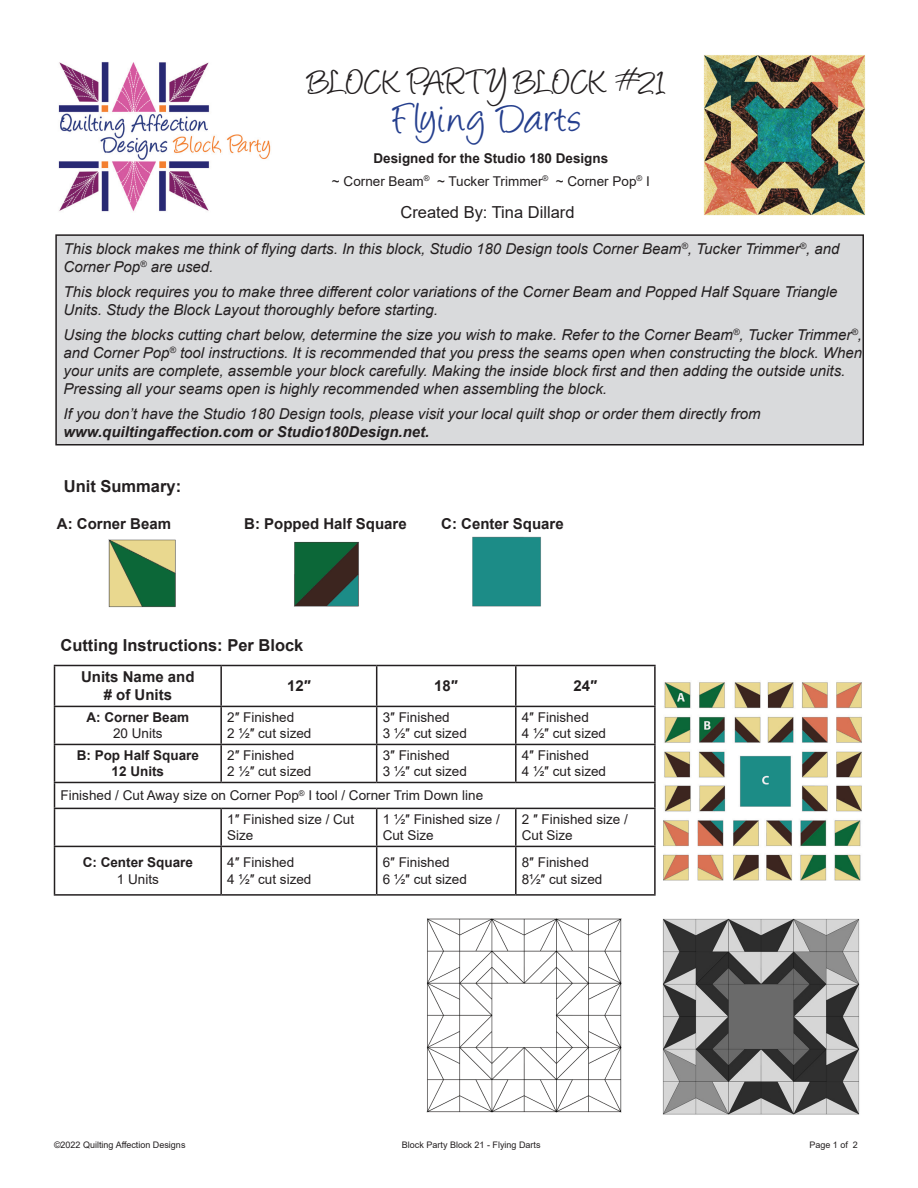
<style>
.page{position:relative;width:918px;height:1188px;background:#fff}
.page>*{position:absolute;margin:0;border:0;box-sizing:border-box;transform-origin:0 0}
.t1{font:48px "Angelina";letter-spacing:.04em;color:#253f8e}
.t2{font:39px "Angelina";letter-spacing:.025em;color:#231f20}
.t3{font:700 16.5px "Arial";color:#231f20}
.t4{font:16.5px "Arial";color:#231f20}
.t5{font:italic 15px/18px "Arial";color:#231f20}
.t6{font:700 15px "Arial";color:#231f20}
.t7{font:13.5px/16.2px "Arial";color:#231f20}
.t8{font:700 13.5px "Arial";color:#231f20}
.t9{font:9px "Arial";color:#231f20}
.s1{font-weight:700}
</style>
<div class="page">
<img style="left:58px;top:62px;width:213px;height:150px">
<div style="left:56px;top:235px;width:807px;height:210px;background:#d9dadc"></div>
<div style="left:55px;top:234px;width:809px;height:212px;border:2px solid #231f20"></div>
<img style="left:704px;top:55px;width:162px;height:161px">
<img style="left:426px;top:918px;width:196px;height:194px">
<img style="left:662px;top:918px;width:198px;height:197px">
<hr style="left:54px;top:665px;width:167px;height:1px;background:#231f20">
<hr style="left:54px;top:666px;width:1px;height:40px;background:#231f20">
<hr style="left:221px;top:665px;width:156px;height:1px;background:#231f20">
<hr style="left:220px;top:666px;width:2px;height:40px;background:#231f20">
<hr style="left:377px;top:665px;width:139px;height:1px;background:#231f20">
<hr style="left:376px;top:666px;width:1px;height:40px;background:#231f20">
<hr style="left:516px;top:665px;width:140px;height:1px;background:#231f20">
<hr style="left:515px;top:666px;width:2px;height:40px;background:#231f20">
<hr style="left:654px;top:666px;width:2px;height:40px;background:#231f20">
<hr style="left:54px;top:706px;width:167px;height:1px;background:#231f20">
<hr style="left:54px;top:707px;width:1px;height:37px;background:#231f20">
<hr style="left:221px;top:706px;width:156px;height:1px;background:#231f20">
<hr style="left:220px;top:707px;width:2px;height:37px;background:#231f20">
<hr style="left:377px;top:706px;width:139px;height:1px;background:#231f20">
<hr style="left:376px;top:707px;width:1px;height:37px;background:#231f20">
<hr style="left:516px;top:706px;width:140px;height:1px;background:#231f20">
<hr style="left:515px;top:707px;width:2px;height:37px;background:#231f20">
<hr style="left:654px;top:707px;width:2px;height:37px;background:#231f20">
<hr style="left:54px;top:744px;width:167px;height:1px;background:#231f20">
<hr style="left:54px;top:745px;width:1px;height:37px;background:#231f20">
<hr style="left:221px;top:744px;width:156px;height:1px;background:#231f20">
<hr style="left:220px;top:745px;width:2px;height:37px;background:#231f20">
<hr style="left:377px;top:744px;width:139px;height:1px;background:#231f20">
<hr style="left:376px;top:745px;width:1px;height:37px;background:#231f20">
<hr style="left:516px;top:744px;width:140px;height:1px;background:#231f20">
<hr style="left:515px;top:745px;width:2px;height:37px;background:#231f20">
<hr style="left:654px;top:745px;width:2px;height:37px;background:#231f20">
<hr style="left:54px;top:782px;width:167px;height:1px;background:#231f20">
<svg style="left:54px;top:783px;width:1px;height:25px"></svg>
<hr style="left:221px;top:782px;width:156px;height:1px;background:#231f20">
<hr style="left:377px;top:782px;width:139px;height:1px;background:#231f20">
<hr style="left:516px;top:782px;width:140px;height:1px;background:#231f20">
<hr style="left:654px;top:783px;width:2px;height:25px;background:#231f20">
<hr style="left:54px;top:808px;width:167px;height:1px;background:#231f20">
<hr style="left:54px;top:809px;width:1px;height:37px;background:#231f20">
<hr style="left:221px;top:808px;width:156px;height:1px;background:#231f20">
<hr style="left:220px;top:809px;width:2px;height:37px;background:#231f20">
<hr style="left:377px;top:808px;width:139px;height:1px;background:#231f20">
<hr style="left:376px;top:809px;width:1px;height:37px;background:#231f20">
<hr style="left:516px;top:808px;width:140px;height:1px;background:#231f20">
<hr style="left:515px;top:809px;width:2px;height:37px;background:#231f20">
<hr style="left:654px;top:809px;width:2px;height:37px;background:#231f20">
<hr style="left:54px;top:846px;width:167px;height:1px;background:#231f20">
<hr style="left:54px;top:847px;width:1px;height:47px;background:#231f20">
<hr style="left:221px;top:846px;width:156px;height:1px;background:#231f20">
<hr style="left:220px;top:847px;width:2px;height:47px;background:#231f20">
<hr style="left:377px;top:846px;width:139px;height:1px;background:#231f20">
<hr style="left:376px;top:847px;width:1px;height:47px;background:#231f20">
<hr style="left:516px;top:846px;width:140px;height:1px;background:#231f20">
<hr style="left:515px;top:847px;width:2px;height:47px;background:#231f20">
<hr style="left:654px;top:847px;width:2px;height:47px;background:#231f20">
<hr style="left:54px;top:894px;width:167px;height:2px;background:#231f20">
<hr style="left:221px;top:894px;width:156px;height:2px;background:#231f20">
<hr style="left:377px;top:894px;width:139px;height:2px;background:#231f20">
<hr style="left:516px;top:894px;width:140px;height:2px;background:#231f20">
<img style="left:294px;top:541px;width:65px;height:66px">
<img style="left:472px;top:536px;width:69px;height:71px">
<img style="left:108px;top:539px;width:68px;height:68px">
<img style="left:664px;top:682px;width:198px;height:198px">
<p class="t2" style="left:309px;top:65px;width:360px">BLOCK PARTY BLOCK #21</p>
<p class="t1" style="left:394px;top:98px;width:189px">Flying Darts</p>
<p class="t8" style="left:374px;top:148px;width:236px">Designed for the Studio 180 Designs</p>
<p class="t7" style="left:332px;top:173px;width:319px">~ Corner Beam<sup>®</sup> ~ Tucker Trimmer<sup>®</sup> ~ Corner Pop<sup>®</sup> I</p>
<p class="t4" style="left:400px;top:201px;width:176px">Created By: Tina Dillard</p>
<p class="t5" style="left:64px;top:240px;width:777px">This block makes me think of flying darts. In this block, Studio 180 Design tools Corner Beam<sup>®</sup>, Tucker Trimmer<sup>®</sup>, and<br>Corner Pop<sup>®</sup> are used.</p>
<p class="t5" style="left:64px;top:283px;width:775px">This block requires you to make three different color variations of the Corner Beam and Popped Half Square Triangle<br>Units. Study the Block Layout thoroughly before starting.</p>
<p class="t5" style="left:64px;top:326px;width:800px">Using the blocks cutting chart below, determine the size you wish to make. Refer to the Corner Beam<sup>®</sup>, Tucker Trimmer<sup>®</sup>, and Corner Pop<sup>®</sup> tool instructions. It is recommended that you press the seams open when constructing the block. When your units are complete, assemble your block carefully. Making the inside block first and then adding the outside units.<br>Pressing all your seams open is highly recommended when assembling the block.</p>
<p class="t5" style="left:64px;top:404px;width:698px">If you don’t have the Studio 180 Design tools, please visit your local quilt shop or order them directly from <span class="s1">www.quiltingaffection.com or Studio180Design.net.</span></p>
<p class="t3" style="left:64px;top:475px;width:119px">Unit Summary:</p>
<p class="t6" style="left:57px;top:513px;width:116px">A: Corner Beam</p>
<p class="t6" style="left:244px;top:513px;width:164px">B: Popped Half Square</p>
<p class="t6" style="left:441px;top:513px;width:124px">C: Center Square</p>
<p class="t3" style="left:61px;top:634px;width:244px">Cutting Instructions: Per Block</p>
<p class="t6" style="left:81px;top:667px;width:115px">Units Name and</p>
<p class="t6" style="left:104px;top:685px;width:70px"># of Units</p>
<p class="t8" style="left:86px;top:708px;width:104px">A: Corner Beam</p>
<p class="t7" style="left:113px;top:726px;width:51px">20 Units</p>
<p class="t8" style="left:77px;top:746px;width:124px">B: Pop Half Square</p>
<p class="t8" style="left:112px;top:762px;width:54px">12 Units</p>
<p class="t6" style="left:287px;top:676px;width:25px">12″</p>
<p class="t6" style="left:434px;top:676px;width:25px">18″</p>
<p class="t6" style="left:573px;top:676px;width:25px">24″</p>
<p class="t7" style="left:227px;top:709px;width:69px">2″ Finished</p>
<p class="t7" style="left:227px;top:726px;width:86px">2 1/2″ cut sized</p>
<p class="t7" style="left:227px;top:747px;width:69px">2″ Finished</p>
<p class="t7" style="left:227px;top:764px;width:86px">2 1/2″ cut sized</p>
<p class="t7" style="left:383px;top:709px;width:69px">3″ Finished</p>
<p class="t7" style="left:383px;top:726px;width:86px">3 1/2″ cut sized</p>
<p class="t7" style="left:383px;top:747px;width:69px">3″ Finished</p>
<p class="t7" style="left:383px;top:764px;width:86px">3 1/2″ cut sized</p>
<p class="t7" style="left:522px;top:709px;width:69px">4″ Finished</p>
<p class="t7" style="left:522px;top:726px;width:86px">4 1/2″ cut sized</p>
<p class="t7" style="left:522px;top:747px;width:69px">4″ Finished</p>
<p class="t7" style="left:522px;top:764px;width:86px">4 1/2″ cut sized</p>
<p class="t7" style="left:61px;top:787px;width:424px">Finished / Cut Away size on Corner Pop<sup>®</sup> I tool / Corner Trim Down line</p>
<p class="t7" style="left:227px;top:811px;width:129px">1″ Finished size / Cut<br>Size</p>
<p class="t7" style="left:383px;top:811px;width:119px">1 1/2″ Finished size /<br>Cut Size</p>
<p class="t7" style="left:522px;top:811px;width:108px">2 ″ Finished size /<br>Cut Size</p>
<p class="t8" style="left:83px;top:853px;width:112px">C: Center Square</p>
<p class="t7" style="left:117px;top:871px;width:44px">1 Units</p>
<p class="t7" style="left:383px;top:855px;width:69px">6″ Finished</p>
<p class="t7" style="left:383px;top:871px;width:86px">6 1/2″ cut sized</p>
<p class="t7" style="left:522px;top:855px;width:69px">8″ Finished</p>
<p class="t7" style="left:522px;top:871px;width:82px">81/2″ cut sized</p>
<p class="t7" style="left:227px;top:855px;width:69px">4″ Finished</p>
<p class="t7" style="left:227px;top:871px;width:86px">4 1/2″ cut sized</p>
<p class="t9" style="left:54px;top:1139px;width:133px">©2022 Quilting Affection Designs</p>
<p class="t9" style="left:402px;top:1139px;width:140px">Block Party Block 21 - Flying Darts</p>
<p class="t9" style="left:809px;top:1139px;width:50px">Page 1 of 2</p>
</div>
